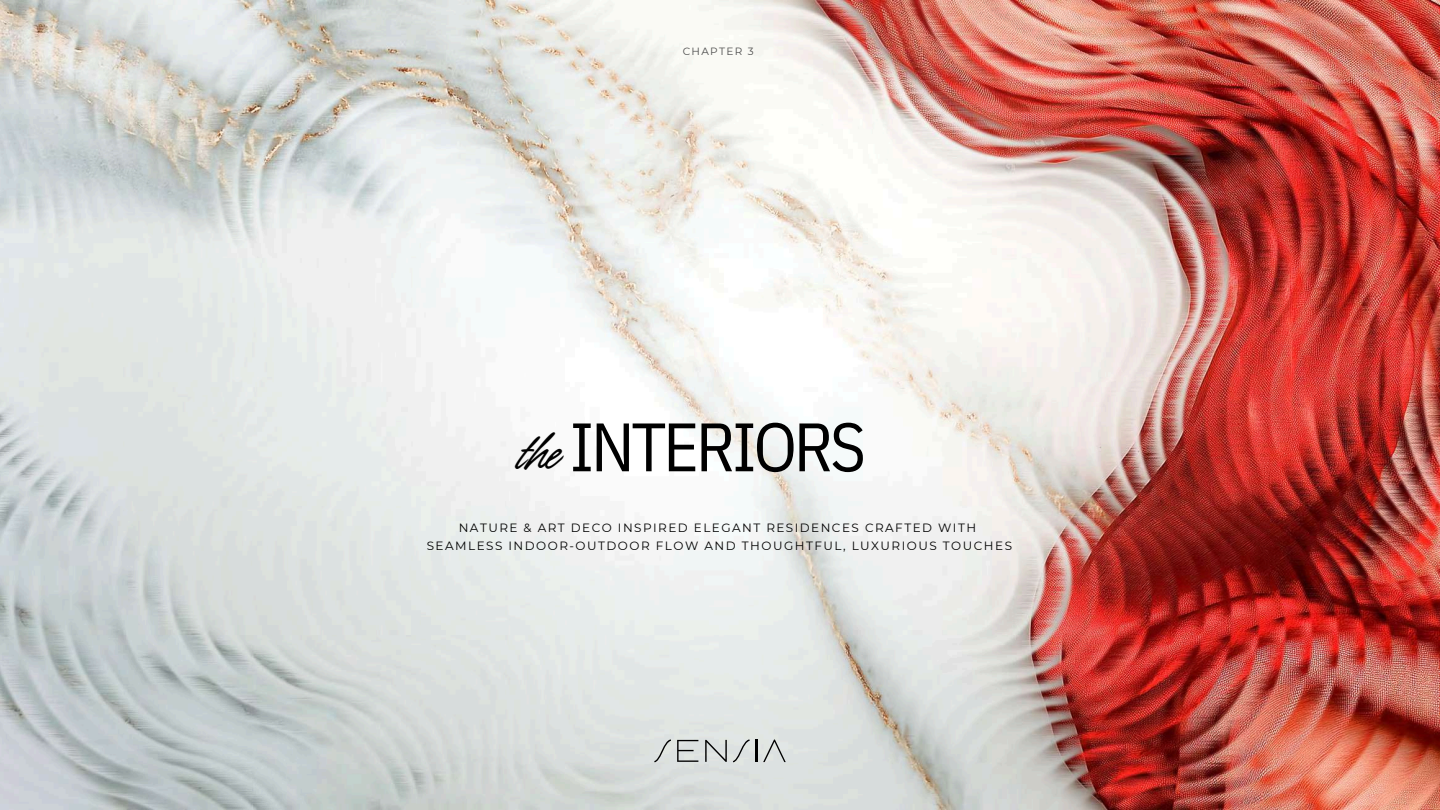
<style>
.page{position:relative;width:1440px;height:810px;background:#fff}
.page>*{position:absolute;margin:0;border:0;box-sizing:border-box;transform-origin:0 0}
.t1{font:68.5px "IBM Plex Sans Cond";letter-spacing:-.05em;color:#000}
.t2{font:12px/18px "Montserrat";letter-spacing:.125em;color:#000;text-align:center}
.t3{font:10.5px "Montserrat";letter-spacing:.125em;color:#4d4d4d}
.s1{font-family:"TY Script";font-size:46.5px}
</style>
<div class="page">
<img style="left:0;top:0;width:1440px;height:810px">
<svg style="left:654px;top:739px;width:17px;height:23px"></svg>
<svg style="left:677px;top:740px;width:21px;height:22px"></svg>
<svg style="left:705px;top:740px;width:22px;height:22px"></svg>
<svg style="left:733px;top:739px;width:17px;height:23px"></svg>
<svg style="left:756px;top:740px;width:1px;height:22px"></svg>
<svg style="left:763px;top:740px;width:23px;height:22px"></svg>
<p class="t3" style="left:683px;top:45px;width:72px">CHAPTER 3</p>
<h1 class="t1" style="left:517px;top:401px;width:351px"><span class="s1">the</span> INTERIORS</h1>
<p class="t2" style="left:427px;top:518px;width:587px">NATURE &amp; ART DECO INSPIRED ELEGANT RESIDENCES CRAFTED WITH<br>SEAMLESS INDOOR-OUTDOOR FLOW AND THOUGHTFUL, LUXURIOUS TOUCHES</p>
</div>
